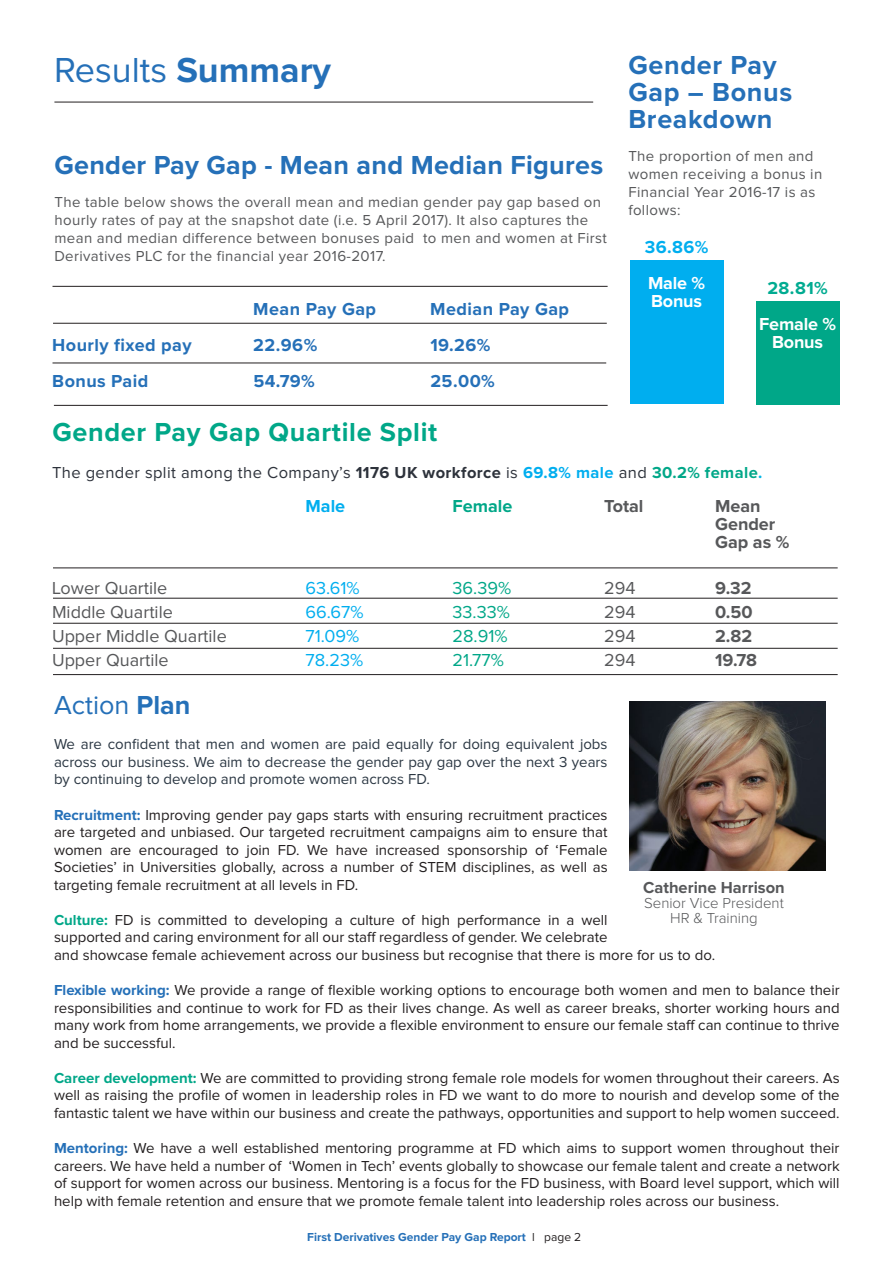
<style>
.page{position:relative;width:893px;height:1263px;background:#fff}
.page>*{position:absolute;margin:0;border:0;box-sizing:border-box;transform-origin:0 0}
.t1{font:36px "Proxima Nova";color:#2570b8}
.t2{font:700 27px/27px "Proxima Nova";letter-spacing:.01em;color:#2570b8}
.t3{font:700 27px "Proxima Nova";letter-spacing:.025em;color:#00a788}
.t4{font:27px "Proxima Nova";color:#2570b8}
.t5{font:18px "Proxima Nova";color:#57585a}
.t6{font:700 18px "Proxima Nova";letter-spacing:.025em;color:#2570b8}
.t7{font:700 18px/18px "Proxima Nova";color:#57585a}
.t8{font:18px "Proxima Nova";color:#00aeef}
.t9{font:18px "Proxima Nova";color:#00a788}
.t10{font:700 18px/18px "Proxima Nova";letter-spacing:-.01em;color:#fff}
.t11{font:700 18px "Proxima Nova";color:#00aeef}
.t12{font:700 18px "Proxima Nova";color:#00a788}
.t13{font:700 18px "Proxima Nova";color:#00ab91}
.t14{font:16.5px "Proxima Nova";letter-spacing:.025em;color:#2d323b}
.t15{font:700 16.5px "Proxima Nova";color:#57585a}
.t16{font:15px/17.5px "Proxima Nova";color:#231f20;text-align:justify}
.t17{font:15px/18px "Proxima Nova";letter-spacing:.025em;color:#57585a}
.t18{font:15px/17.5px "Proxima Nova";color:#2b3743;text-align:justify}
.t19{font:300 15px/15px "Proxima Nova";color:#57585a;text-align:center}
.t20{font:700 12px "Proxima Nova";color:#2570b8}
.s1{font-weight:700}
.s2{font-weight:700;color:#00aeef}
.s3{font-weight:700;color:#00a788}
.s4{font-weight:700;color:#00b5e6}
.s5{font-weight:700;color:#2570b8}
.s6{font-weight:400;color:#231f20}
</style>
<div class="page">
<hr style="left:53px;top:567px;width:785px;height:1px;background:#231f20">
<hr style="left:53px;top:598px;width:785px;height:1px;background:#231f20">
<hr style="left:53px;top:623px;width:785px;height:1px;background:#231f20">
<hr style="left:53px;top:648px;width:785px;height:1px;background:#231f20">
<hr style="left:53px;top:674px;width:785px;height:1px;background:#231f20">
<img style="left:630px;top:701px;width:196px;height:169px">
<div style="left:630px;top:261px;width:93px;height:143px;background:#00aeef"></div>
<hr style="left:53px;top:323px;width:554px;height:1px;background:#231f20">
<div style="left:756px;top:301px;width:83px;height:103px;background:#00a788"></div>
<hr style="left:53px;top:286px;width:555px;height:1px;background:#231f20">
<hr style="left:53px;top:363px;width:553px;height:1px;background:#231f20">
<hr style="left:54px;top:405px;width:554px;height:1px;background:#231f20">
<hr style="left:54px;top:102px;width:539px;height:1px;background:#231f20">
<h1 class="t1" style="left:54px;top:50px;width:279px">Results <span class="s1">Summary</span></h1>
<h2 class="t2" style="left:54px;top:153px;width:550px">Gender Pay Gap - Mean and Median Figures</h2>
<p class="t17" style="left:54px;top:194px;width:554px">The table below shows the overall mean and median gender pay gap based on hourly rates of pay at the snapshot date (i.e. 5 April 2017). It also captures the mean and median difference between bonuses paid to men and women at First Derivatives PLC for the financial year 2016-2017.</p>
<p class="t6" style="left:253px;top:298px;width:124px">Mean Pay Gap</p>
<p class="t6" style="left:430px;top:298px;width:140px">Median Pay Gap</p>
<p class="t6" style="left:52px;top:334px;width:141px">Hourly fixed pay</p>
<p class="t6" style="left:253px;top:334px;width:65px">22.96%</p>
<p class="t6" style="left:430px;top:334px;width:62px">19.26%</p>
<p class="t6" style="left:52px;top:370px;width:98px">Bonus Paid</p>
<p class="t6" style="left:253px;top:370px;width:63px">54.79%</p>
<p class="t6" style="left:430px;top:370px;width:66px">25.00%</p>
<h2 class="t2" style="left:628px;top:53px;width:166px">Gender Pay<br>Gap – Bonus<br>Breakdown</h2>
<p class="t17" style="left:628px;top:148px;width:195px">The proportion of men and women receiving a bonus in<br>Financial Year 2016-17 is as follows:</p>
<p class="t11" style="left:645px;top:236px;width:65px">36.86%</p>
<p class="t10" style="left:648px;top:274px;width:59px">Male %<br>Bonus</p>
<p class="t13" style="left:767px;top:277px;width:62px">28.81%</p>
<p class="t10" style="left:759px;top:316px;width:78px;text-align:center">Female %<br>Bonus</p>
<h2 class="t3" style="left:52px;top:416px;width:386px">Gender Pay Gap Quartile Split</h2>
<p class="t14" style="left:52px;top:463px;width:712px">The gender split among the Company’s <span class="s1">1176 UK workforce</span> is <span class="s2">69.8% male</span> and <span class="s3">30.2% female</span><span class="s4">.</span></p>
<p class="t11" style="left:306px;top:495px;width:41px">Male</p>
<p class="t12" style="left:453px;top:495px;width:61px">Female</p>
<p class="t7" style="left:604px;top:497px;width:41px">Total</p>
<p class="t7" style="left:715px;top:497px;width:76px">Mean<br>Gender<br>Gap as %</p>
<p class="t5" style="left:52px;top:578px;width:117px">Lower Quartile</p>
<p class="t8" style="left:306px;top:578px;width:56px">63.61%</p>
<p class="t9" style="left:453px;top:578px;width:60px">36.39%</p>
<p class="t5" style="left:604px;top:578px;width:33px">294</p>
<p class="t7" style="left:715px;top:580px;width:38px">9.32</p>
<p class="t5" style="left:52px;top:602px;width:122px">Middle Quartile</p>
<p class="t8" style="left:306px;top:602px;width:59px">66.67%</p>
<p class="t9" style="left:453px;top:602px;width:59px">33.33%</p>
<p class="t5" style="left:604px;top:602px;width:33px">294</p>
<p class="t7" style="left:715px;top:604px;width:39px">0.50</p>
<p class="t5" style="left:52px;top:626px;width:176px">Upper Middle Quartile</p>
<p class="t8" style="left:306px;top:626px;width:55px">71.09%</p>
<p class="t9" style="left:453px;top:626px;width:57px">28.91%</p>
<p class="t5" style="left:604px;top:626px;width:33px">294</p>
<p class="t7" style="left:715px;top:628px;width:39px">2.82</p>
<p class="t5" style="left:52px;top:650px;width:118px">Upper Quartile</p>
<p class="t8" style="left:306px;top:650px;width:59px">78.23%</p>
<p class="t9" style="left:453px;top:650px;width:53px">21.77%</p>
<p class="t5" style="left:604px;top:650px;width:33px">294</p>
<p class="t7" style="left:715px;top:652px;width:43px">19.78</p>
<h2 class="t4" style="left:54px;top:690px;width:138px">Action <span class="s1">Plan</span></h2>
<p class="t18" style="left:54px;top:736px;width:555px">We are confident that men and women are paid equally for doing equivalent jobs across our business. We aim to decrease the gender pay gap over the next 3 years by continuing to develop and promote women across FD.</p>
<p class="t16" style="left:54px;top:806px;width:555px"><span class="s5">Recruitment:</span> Improving gender pay gaps starts with ensuring recruitment practices are targeted and unbiased. Our targeted recruitment campaigns aim to ensure that women are encouraged to join FD. We have increased sponsorship of ‘Female Societies’ in Universities globally, across a number of STEM disciplines, as well as targeting female recruitment at all levels in FD.</p>
<p class="t16" style="left:54px;top:911px;width:663px;text-align:left"><span class="s3">Culture:</span> FD is committed to developing a culture of high performance in a well<br>supported and caring environment for all our staff regardless of gender. We celebrate<br>and showcase female achievement across our business but recognise that there is more for us to do.</p>
<p class="t16" style="left:54px;top:982px;width:787px"><span class="s5">Flexible working:</span> We provide a range of flexible working options to encourage both women and men to balance their responsibilities and continue to work for FD as their lives change. As well as career breaks, shorter working hours and many work from home arrangements, we provide a flexible environment to ensure our female staff can continue to thrive and be successful.</p>
<p class="t16" style="left:54px;top:1069px;width:787px"><span class="s3">Career development:</span> We are committed to providing strong female role models for women throughout their careers. As well as raising the profile of women in leadership roles in FD we want to do more to nourish and develop some of the fantastic talent we have within our business and create the pathways, opportunities and support to help women succeed.</p>
<p class="t16" style="left:54px;top:1139px;width:787px"><span class="s5">Mentoring:</span> We have a well established mentoring programme at FD which aims to support women throughout their careers. We have held a number of ‘Women in Tech’ events globally to showcase our female talent and create a network of support for women across our business. Mentoring is a focus for the FD business, with Board level support, which will help with female retention and ensure that we promote female talent into leadership roles across our business.</p>
<p class="t15" style="left:643px;top:877px;width:143px">Catherine Harrison</p>
<p class="t19" style="left:644px;top:896px;width:141px">Senior Vice President<br>HR &amp; Training</p>
<p class="t20" style="left:307px;top:1229px;width:276px">First Derivatives Gender Pay Gap Report <span class="s6">l page 2</span></p>
</div>
